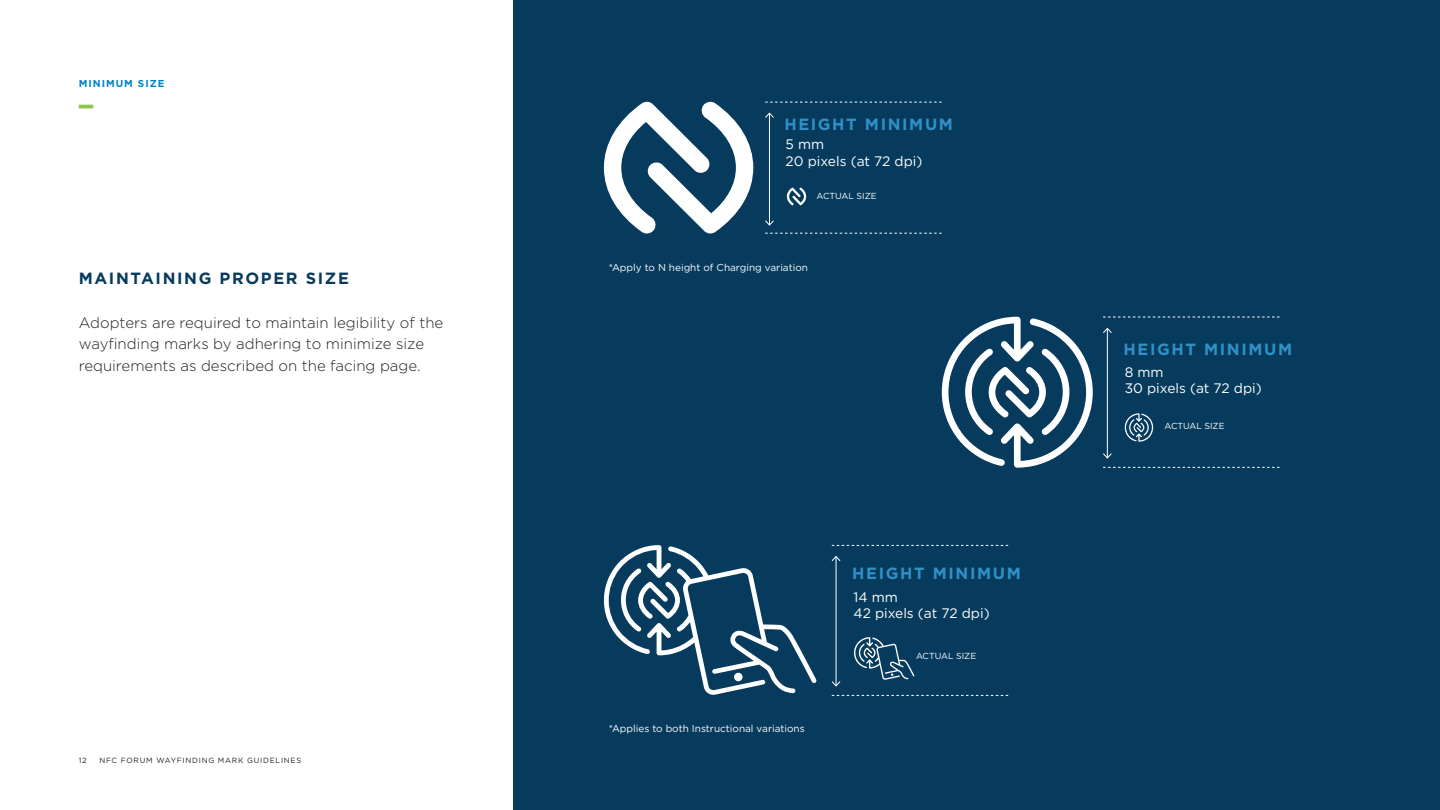
<style>
.page{position:relative;width:1440px;height:810px;background:#fff}
.page>*{position:absolute;margin:0;border:0;box-sizing:border-box;transform-origin:0 0}
.t1{font:700 16.25px "Gotham";letter-spacing:.1em;color:#3090c7}
.t2{font:700 16.25px "Gotham";letter-spacing:.1em;color:#063b5d}
.t3{font:300 15px/21.2px "Gotham";color:#231f20}
.t4{font:13.75px/16.2px "Gotham";color:#fff}
.t5{font:10px "Gotham";color:#fff}
.t6{font:700 10px "Gotham";letter-spacing:.1em;color:#0082c6}
.t7{font:8.75px "Gotham";color:#fff}
.t8{font:7.5px "Gotham";letter-spacing:.1em;color:#231f20}
</style>
<div class="page">
<div style="left:514px;top:0;width:926px;height:810px;background:#063b5d"></div>
<hr style="left:79px;top:105px;width:14px;height:3px;background:#8ac64b">
<svg style="left:1103px;top:467px;width:177px;height:1px"></svg>
<svg style="left:1103px;top:317px;width:177px;height:1px"></svg>
<hr style="left:1107px;top:328px;width:1px;height:130px;background:#fff">
<svg style="left:1103px;top:328px;width:9px;height:6px"></svg>
<svg style="left:1103px;top:453px;width:9px;height:6px"></svg>
<svg style="left:942px;top:317px;width:151px;height:151px"></svg>
<svg style="left:604px;top:545px;width:213px;height:150px"></svg>
<div style="left:734px;top:673px;width:9px;height:8px;background:#fff;border-radius:50%"></div>
<svg style="left:832px;top:695px;width:176px;height:1px"></svg>
<svg style="left:832px;top:545px;width:176px;height:1px"></svg>
<hr style="left:836px;top:557px;width:1px;height:129px;background:#fff">
<svg style="left:831px;top:556px;width:10px;height:6px"></svg>
<svg style="left:831px;top:681px;width:10px;height:6px"></svg>
<svg style="left:854px;top:637px;width:60px;height:43px"></svg>
<svg style="left:1125px;top:413px;width:28px;height:29px"></svg>
<svg style="left:604px;top:101px;width:149px;height:133px"></svg>
<svg style="left:765px;top:233px;width:177px;height:1px"></svg>
<svg style="left:765px;top:102px;width:177px;height:1px"></svg>
<hr style="left:769px;top:113px;width:1px;height:112px;background:#fff">
<svg style="left:765px;top:112px;width:9px;height:6px"></svg>
<svg style="left:765px;top:220px;width:9px;height:6px"></svg>
<svg style="left:787px;top:187px;width:19px;height:18px"></svg>
<p class="t6" style="left:79px;top:78px;width:87px">MINIMUM SIZE</p>
<p class="t2" style="left:79px;top:268px;width:272px">MAINTAINING PROPER SIZE</p>
<p class="t3" style="left:79px;top:312px;width:366px">Adopters are required to maintain legibility of the wayfinding marks by adhering to minimize size requirements as described on the facing page.</p>
<p class="t8" style="left:79px;top:756px;width:9px">12</p>
<p class="t8" style="left:99px;top:756px;width:203px">NFC FORUM WAYFINDING MARK GUIDELINES</p>
<p class="t1" style="left:784px;top:115px;width:170px">HEIGHT MINIMUM</p>
<p class="t4" style="left:786px;top:136px;width:138px">5 mm<br>20 pixels (at 72 dpi)</p>
<p class="t7" style="left:817px;top:191px;width:62px">ACTUAL SIZE</p>
<p class="t5" style="left:609px;top:262px;width:201px">*Apply to N height of Charging variation</p>
<p class="t5" style="left:609px;top:723px;width:198px">*Applies to both Instructional variations</p>
<p class="t1" style="left:852px;top:563px;width:170px">HEIGHT MINIMUM</p>
<p class="t4" style="left:853px;top:589px;width:138px">14 mm<br>42 pixels (at 72 dpi)</p>
<p class="t7" style="left:916px;top:651px;width:62px">ACTUAL SIZE</p>
<p class="t1" style="left:1124px;top:340px;width:170px">HEIGHT MINIMUM</p>
<p class="t4" style="left:1125px;top:364px;width:139px">8 mm<br>30 pixels (at 72 dpi)</p>
<p class="t7" style="left:1164px;top:421px;width:62px">ACTUAL SIZE</p>
</div>
